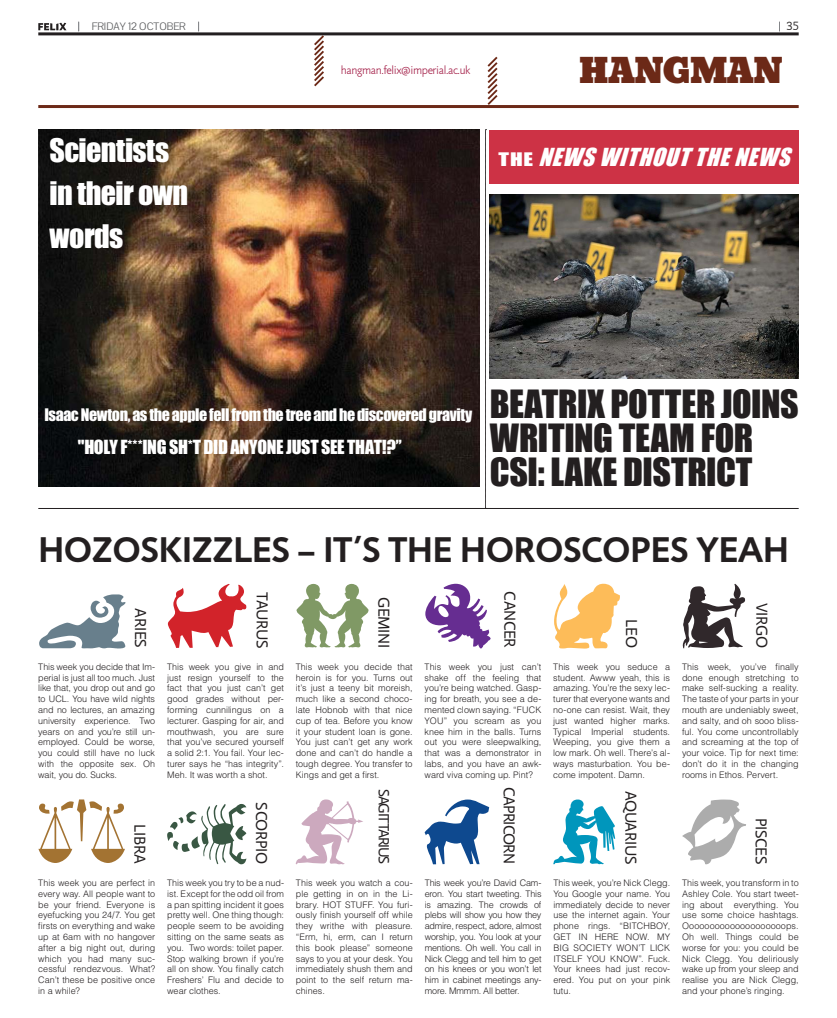
<style>
.page{position:relative;width:837px;height:1018px;background:#fff}
.page>*{position:absolute;margin:0;border:0;box-sizing:border-box;transform-origin:0 0}
.t1{font:36px/34px "Impact";letter-spacing:-.005em;color:#231f20}
.t2{font:700 36px "Jigsaw";color:#231f20}
.t3{font:33px "Bevan";letter-spacing:-.03em;color:#6c2917}
.t4{font:30px/43.2px "Impact";letter-spacing:-.02em;color:#fff}
.t5{font:italic 23px "Impact";letter-spacing:.04em;color:#fff}
.t6{font:18px "Impact";letter-spacing:-.02em;color:#fff}
.t7{font:16px "Impact";letter-spacing:-.03em;color:#fff}
.t8{font:16px "Actor";letter-spacing:-.025em;color:#231f20}
.t9{font:16px "Actor";letter-spacing:-.05em;color:#231f20}
.t10{font:15px "Actor";letter-spacing:-.08em;color:#231f20}
.t11{font:300 12px "Jigsaw";letter-spacing:-.03em;color:#a6254d}
.t12{font:300 12px "Kreon";color:#231f20}
.t13{font:10.5px "Pontano Sans";color:#58595b}
.t14{font:300 9px/10.8px "Helvetica";color:#231f20;text-align:justify}
.s1{font-style:normal;font-size:17.2px}
</style>
<div class="page">
<hr style="left:38px;top:105px;width:760px;height:3px;background:#6c2917">
<hr style="left:38px;top:32px;width:760px;height:3px;background:#231f20">
<svg style="left:312px;top:35px;width:14px;height:52px"></svg>
<svg style="left:487px;top:56px;width:11px;height:49px"></svg>
<svg style="left:39px;top:594px;width:87px;height:54px"></svg>
<svg style="left:168px;top:584px;width:78px;height:64px"></svg>
<svg style="left:296px;top:584px;width:72px;height:63px"></svg>
<svg style="left:425px;top:584px;width:65px;height:64px"></svg>
<svg style="left:554px;top:584px;width:65px;height:64px"></svg>
<svg style="left:682px;top:584px;width:62px;height:64px"></svg>
<svg style="left:38px;top:799px;width:87px;height:64px"></svg>
<svg style="left:167px;top:804px;width:79px;height:60px"></svg>
<svg style="left:296px;top:799px;width:67px;height:65px"></svg>
<svg style="left:424px;top:799px;width:65px;height:65px"></svg>
<svg style="left:553px;top:799px;width:62px;height:65px"></svg>
<svg style="left:682px;top:799px;width:63px;height:65px"></svg>
<hr style="left:38px;top:508px;width:760px;height:1px;background:#231f20">
<div style="left:489px;top:130px;width:309px;height:54px;background:#cd3245"></div>
<img style="left:489px;top:194px;width:309px;height:184px">
<svg style="left:485px;top:129px;width:1px;height:379px"></svg>
<svg style="left:38px;top:23px;width:28px;height:7px"></svg>
<img style="left:38px;top:130px;width:441px;height:356px">
<p class="t13" style="left:92px;top:23px;width:96px">FRIDAY 12 OCTOBER</p>
<p class="t12" style="left:786px;top:19px;width:14px">35</p>
<p class="t4" style="left:50px;top:131px;width:140px">Scientists in their own words</p>
<p class="t11" style="left:341px;top:66px;width:131px">hangman.felix@imperial.ac.uk</p>
<p class="t3" style="left:578px;top:57px;width:206px">HANGMAN</p>
<p class="t5" style="left:498px;top:149px;width:292px"><span class="s1">THE</span> NEWS WITHOUT THE NEWS</p>
<p class="t7" style="left:44px;top:410px;width:429px">Isaac Newton, as the apple fell from the tree and he discovered gravity</p>
<p class="t6" style="left:78px;top:441px;width:325px">''HOLY F***ING SH*T DID ANYONE JUST SEE THAT!?’’</p>
<p class="t1" style="left:489px;top:390px;width:310px">BEATRIX POTTER JOINS<br>WRITING TEAM FOR<br>CSI: LAKE DISTRICT</p>
<p class="t2" style="left:38px;top:528px;width:751px">HOZOSKIZZLES – IT’S THE HOROSCOPES YEAH</p>
<p class="t8" style="left:146px;top:608px;width:41px;rotate:90deg">ARIES</p>
<p class="t8" style="left:267px;top:592px;width:57px;rotate:90deg">TAURUS</p>
<p class="t8" style="left:389px;top:597px;width:53px;rotate:90deg">GEMINI</p>
<p class="t8" style="left:515px;top:591px;width:58px;rotate:90deg">CANCER</p>
<p class="t8" style="left:636px;top:619px;width:30px;rotate:90deg">LEO</p>
<p class="t8" style="left:767px;top:603px;width:46px;rotate:90deg">VIRGO</p>
<p class="t14" style="left:38px;top:662px;width:118px">This week you decide that Im&shy;perial is just all too much. Just like that, you drop out and go to UCL. You have wild nights and no lectures, an amazing university experience. Two years on and you’re still un&shy;employed. Could be worse, you could still have no luck with the opposite sex. Oh wait, you do. Sucks.</p>
<p class="t14" style="left:424px;top:662px;width:118px">This week you just can’t shake off the feeling that you’re being watched. Gasp&shy;ing for breath, you see a de&shy;mented clown saying. “FUCK YOU” you scream as you knee him in the balls. Turns out you were sleepwalking, that was a demonstrator in labs, and you have an awk&shy;ward viva coming up. Pint?</p>
<p class="t14" style="left:553px;top:662px;width:118px">This week you seduce a student. Awww yeah, this is amazing. You’re the sexy lec&shy;turer that everyone wants and no-one can resist. Wait, they just wanted higher marks.<br>Typical Imperial students.<br>Weeping, you give them a low mark. Oh well. There’s al&shy;ways masturbation. You be&shy;come impotent. Damn.</p>
<p class="t14" style="left:681px;top:662px;width:118px">This week, you’ve finally done enough stretching to make self-sucking a reality.<br>The taste of your parts in your mouth are undeniably sweet, and salty, and oh sooo bliss&shy;ful. You come uncontrollably and screaming at the top of your voice. Tip for next time: don’t do it in the changing rooms in Ethos. Pervert.</p>
<p class="t14" style="left:167px;top:662px;width:118px">This week you give in and just resign yourself to the fact that you just can’t get good grades without per&shy;forming cunnilingus on a lecturer. Gasping for air, and mouthwash, you are sure that you’ve secured yourself a solid 2:1. You fail. Your lec&shy;turer says he “has integrity”.<br>Meh. It was worth a shot.</p>
<p class="t14" style="left:296px;top:662px;width:118px">This week you decide that heroin is for you. Turns out it’s just a teeny bit moreish, much like a second choco&shy;late Hobnob with that nice cup of tea. Before you know it your student loan is gone.<br>You just can’t get any work done and can’t do handle a tough degree. You transfer to Kings and get a first.</p>
<p class="t8" style="left:145px;top:824px;width:41px;rotate:90deg">LIBRA</p>
<p class="t8" style="left:267px;top:802px;width:63px;rotate:90deg">SCORPIO</p>
<p class="t10" style="left:389px;top:789px;width:77px;rotate:90deg">SAGITTARIUS</p>
<p class="t9" style="left:514px;top:787px;width:78px;rotate:90deg">CAPRICORN</p>
<p class="t8" style="left:636px;top:791px;width:75px;rotate:90deg">AQUARIUS</p>
<p class="t8" style="left:766px;top:817px;width:48px;rotate:90deg">PISCES</p>
<p class="t14" style="left:38px;top:878px;width:118px">This week you are perfect in every way. All people want to be your friend. Everyone is eyefucking you 24/7. You get firsts on everything and wake up at 6am with no hangover after a big night out, during which you had many suc&shy;cessful rendezvous. What?<br>Can’t these be positive once in a while?</p>
<p class="t14" style="left:424px;top:878px;width:118px">This week you’re David Cam&shy;eron. You start tweeting. This is amazing. The crowds of plebs will show you how they admire, respect, adore, almost worship, you. You look at your mentions. Oh well. You call in Nick Clegg and tell him to get on his knees or you won’t let him in cabinet meetings any&shy;more. Mmmm. All better.</p>
<p class="t14" style="left:553px;top:878px;width:118px">This week, you’re Nick Clegg.<br>You Google your name. You immediately decide to never use the internet again. Your phone rings. “BITCHBOY, GET IN HERE NOW. MY BIG SOCIETY WON’T LICK ITSELF YOU KNOW”. Fuck.<br>Your knees had just recov&shy;ered. You put on your pink tutu.</p>
<p class="t14" style="left:682px;top:878px;width:118px">This week, you transform in to Ashley Cole. You start tweet&shy;ing about everything. You use some choice hashtags.<br>Oooooooooooooooooooops.<br>Oh well. Things could be worse for you: you could be Nick Clegg. You deliriously wake up from your sleep and realise you are Nick Clegg, and your phone’s ringing.</p>
<p class="t14" style="left:296px;top:878px;width:118px">This week you watch a cou&shy;ple getting in on in the Li&shy;brary. HOT STUFF. You furi&shy;ously finish yourself off while they writhe with pleasure. “Erm, hi, erm, can I return this book please” someone says to you at your desk. You immediately shush them and point to the self return ma&shy;chines.</p>
<p class="t14" style="left:167px;top:878px;width:118px">This week you try to be a nud&shy;ist. Except for the odd oil from a pan spitting incident it goes pretty well. One thing though: people seem to be avoiding sitting on the same seats as you. Two words: toilet paper.<br>Stop walking brown if you’re all on show. You finally catch Freshers’ Flu and decide to wear clothes.</p>
</div>
